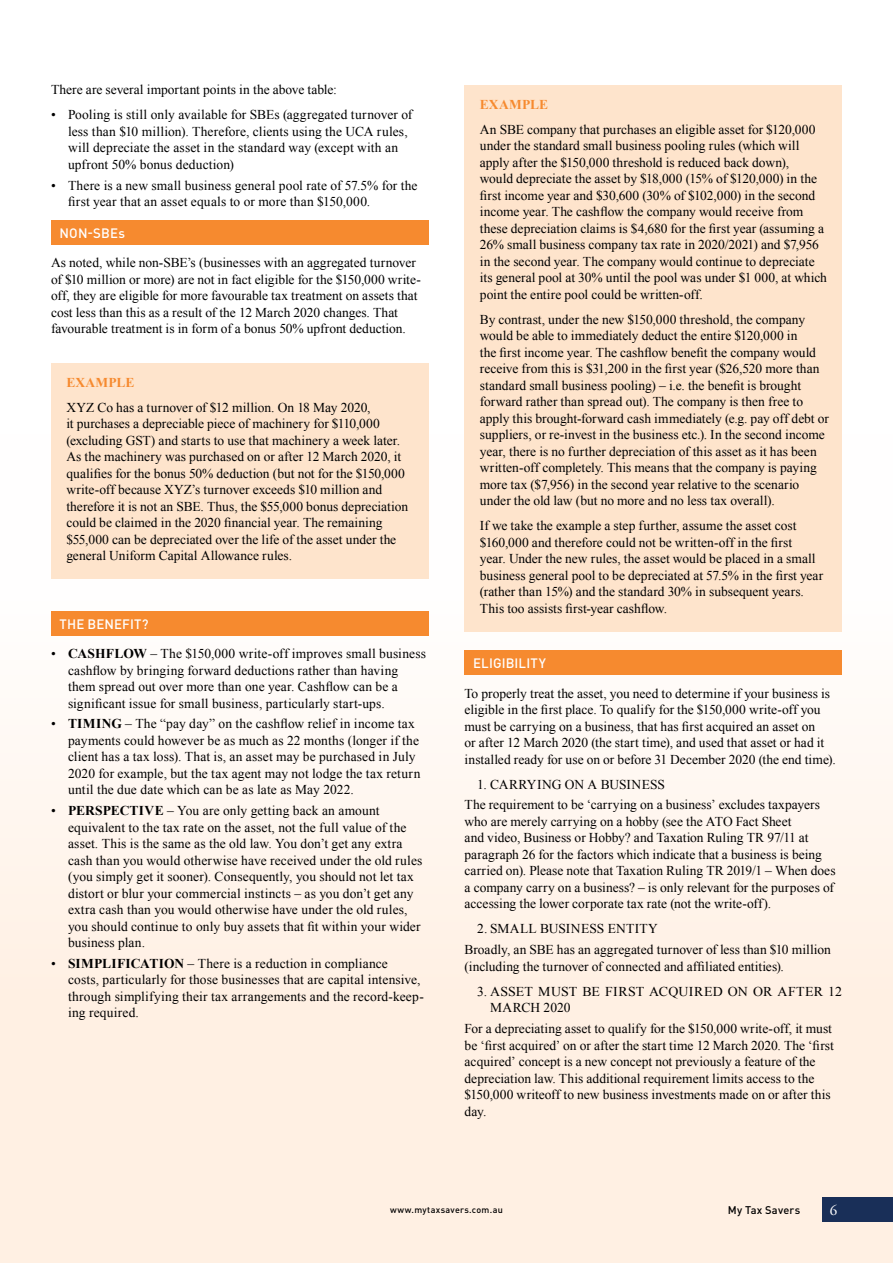
<style>
.page{position:relative;width:893px;height:1263px;background:#fff}
.page>*{position:absolute;margin:0;border:0;box-sizing:border-box;transform-origin:0 0}
.t1{font:15px "Adobe Garamond Pro";color:#fff}
.t2{font:13.5px/16.5px "Times New Roman";letter-spacing:.005em;color:#000}
.t3{font:500 13.5px "DIN Pro";letter-spacing:.01em;color:#fff}
.t4{font:700 13.5px "Times New Roman";letter-spacing:.01em;color:#f68a2f}
.t5{font:500 10.95px "DIN Pro";letter-spacing:.025em;color:#000}
.t6{font:500 9px "DIN Pro";letter-spacing:.035em;color:#000}
.s1{font-weight:700}
</style>
<div class="page">
<div style="left:0;top:434px;width:893px;height:829px;background:linear-gradient(to bottom,#fff,#ffeddd)"></div>
<div style="left:51px;top:221px;width:377px;height:24px;background:#f68a2f"></div>
<div style="left:51px;top:611px;width:377px;height:25px;background:#f68a2f"></div>
<div style="left:465px;top:651px;width:377px;height:24px;background:#f68a2f"></div>
<div style="left:51px;top:363px;width:377px;height:215px;background:#fee4cc"></div>
<div style="left:465px;top:85px;width:377px;height:546px;background:#fee4cc"></div>
<div style="left:822px;top:1197px;width:71px;height:25px;background:#192f58"></div>
<p class="t2" style="left:51px;top:81px;width:287px">There are several important points in the above table:</p>
<p class="t2" style="left:68px;top:106px;width:346px;text-indent:-17px">• Pooling is still only available for SBEs (aggregated turnover of less than $10 million). Therefore, clients using the UCA rules, will depreciate the asset in the standard way (except with an upfront 50% bonus deduction)</p>
<p class="t2" style="left:68px;top:177px;width:351px;text-indent:-17px">• There is a new small business general pool rate of 57.5% for the first year that an asset equals to or more than $150,000.</p>
<p class="t3" style="left:60px;top:224px;width:67px">NON-SBEs</p>
<p class="t2" style="left:51px;top:254px;width:371px">As noted, while non-SBE’s (businesses with an aggregated turnover of $10 million or more) are not in fact eligible for the $150,000 write&shy;off, they are eligible for more favourable tax treatment on assets that cost less than this as a result of the 12 March 2020 changes. That favourable treatment is in form of a bonus 50% upfront deduction.</p>
<p class="t4" style="left:66px;top:373px;width:70px">EXAMPLE</p>
<p class="t2" style="left:66px;top:399px;width:343px">XYZ Co has a turnover of $12 million. On 18 May 2020,<br>it purchases a depreciable piece of machinery for $110,000 (excluding GST) and starts to use that machinery a week later.<br>As the machinery was purchased on or after 12 March 2020, it qualifies for the bonus 50% deduction (but not for the $150,000 write-off because XYZ’s turnover exceeds $10 million and therefore it is not an SBE. Thus, the $55,000 bonus depreciation could be claimed in the 2020 financial year. The remaining $55,000 can be depreciated over the life of the asset under the general Uniform Capital Allowance rules.</p>
<p class="t3" style="left:60px;top:615px;width:90px">THE BENEFIT?</p>
<p class="t2" style="left:68px;top:645px;width:359px;text-indent:-17px">• <span class="s1">CASHFLOW</span> – The $150,000 write-off improves small business cashflow by bringing forward deductions rather than having them spread out over more than one year. Cashflow can be a significant issue for small business, particularly start-ups.</p>
<p class="t2" style="left:68px;top:715px;width:354px;text-indent:-17px">• <span class="s1">TIMING</span> – The “pay day” on the cashflow relief in income tax payments could however be as much as 22 months (longer if the client has a tax loss). That is, an asset may be purchased in July 2020 for example, but the tax agent may not lodge the tax return until the due date which can be as late as May 2022.</p>
<p class="t2" style="left:68px;top:802px;width:356px;text-indent:-17px">• <span class="s1">PERSPECTIVE</span> – You are only getting back an amount equivalent to the tax rate on the asset, not the full value of the asset. This is the same as the old law. You don’t get any extra cash than you would otherwise have received under the old rules (you simply get it sooner). Consequently, you should not let tax distort or blur your commercial instincts – as you don’t get any extra cash than you would otherwise have under the old rules, you should continue to only buy assets that fit within your wider business plan.</p>
<p class="t2" style="left:68px;top:955px;width:357px;text-indent:-17px">• <span class="s1">SIMPLIFICATION</span> – There is a reduction in compliance<br>costs, particularly for those businesses that are capital intensive, through simplifying their tax arrangements and the record-keep&shy;ing required.</p>
<p class="t4" style="left:480px;top:95px;width:70px">EXAMPLE</p>
<p class="t2" style="left:480px;top:121px;width:349px">An SBE company that purchases an eligible asset for $120,000 under the standard small business pooling rules (which will apply after the $150,000 threshold is reduced back down),<br>would depreciate the asset by $18,000 (15% of $120,000) in the first income year and $30,600 (30% of $102,000) in the second income year. The cashflow the company would receive from these depreciation claims is $4,680 for the first year (assuming a 26% small business company tax rate in 2020/2021) and $7,956 in the second year. The company would continue to depreciate its general pool at 30% until the pool was under $1 000, at which point the entire pool could be written-off.</p>
<p class="t2" style="left:480px;top:311px;width:351px">By contrast, under the new $150,000 threshold, the company would be able to immediately deduct the entire $120,000 in<br>the first income year. The cashflow benefit the company would receive from this is $31,200 in the first year ($26,520 more than standard small business pooling) – i.e. the benefit is brought forward rather than spread out). The company is then free to apply this brought-forward cash immediately (e.g. pay off debt or suppliers, or re-invest in the business etc.). In the second income year, there is no further depreciation of this asset as it has been written-off completely. This means that the company is paying more tax ($7,956) in the second year relative to the scenario under the old law (but no more and no less tax overall).</p>
<p class="t2" style="left:480px;top:517px;width:345px">If we take the example a step further, assume the asset cost $160,000 and therefore could not be written-off in the first<br>year. Under the new rules, the asset would be placed in a small business general pool to be depreciated at 57.5% in the first year (rather than 15%) and the standard 30% in subsequent years.<br>This too assists first-year cashflow.</p>
<p class="t3" style="left:473px;top:654px;width:74px">ELIGIBILITY</p>
<p class="t2" style="left:465px;top:685px;width:373px">To properly treat the asset, you need to determine if your business is eligible in the first place. To qualify for the $150,000 write-off you must be carrying on a business, that has first acquired an asset on<br>or after 12 March 2020 (the start time), and used that asset or had it installed ready for use on or before 31 December 2020 (the end time).</p>
<p class="t2" style="left:465px;top:774px;width:357px;line-height:20.7px;text-indent:13px">1. CARRYING ON A BUSINESS<br>The requirement to be ‘carrying on a business’ excludes taxpayers</p>
<p class="t2" style="left:465px;top:813px;width:373px">who are merely carrying on a hobby (see the ATO Fact Sheet<br>and video, Business or Hobby? and Taxation Ruling TR 97/11 at paragraph 26 for the factors which indicate that a business is being carried on). Please note that Taxation Ruling TR 2019/1 – When does a company carry on a business? – is only relevant for the purposes of accessing the lower corporate tax rate (not the write-off).</p>
<p class="t2" style="left:465px;top:918px;width:368px;line-height:20.7px;text-indent:13px">2. SMALL BUSINESS ENTITY<br>Broadly, an SBE has an aggregated turnover of less than $10 million</p>
<p class="t2" style="left:465px;top:958px;width:321px">(including the turnover of connected and affiliated entities).</p>
<p class="t2" style="left:490px;top:983px;width:353px;text-indent:-13px">3. ASSET MUST BE FIRST ACQUIRED ON OR AFTER 12<br>MARCH 2020</p>
<p class="t2" style="left:465px;top:1020px;width:371px">For a depreciating asset to qualify for the $150,000 write-off, it must be ‘first acquired’ on or after the start time 12 March 2020. The ‘first acquired’ concept is a new concept not previously a feature of the depreciation law. This additional requirement limits access to the $150,000 writeoff to new business investments made on or after this day.</p>
<p class="t6" style="left:390px;top:1203px;width:114px">www.mytaxsavers.com.au</p>
<p class="t5" style="left:728px;top:1202px;width:74px">My Tax Savers</p>
<p class="t1" style="left:830px;top:1201px;width:9px">6</p>
</div>
